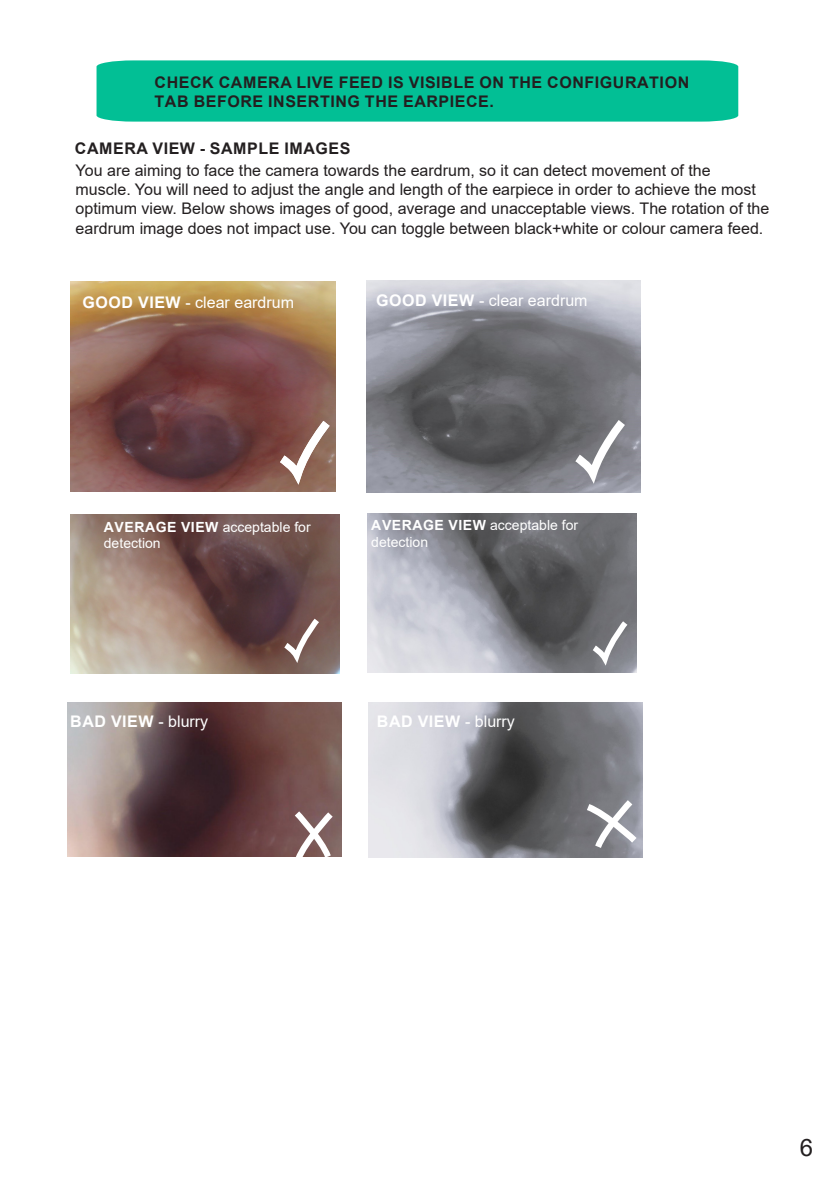
<style>
.page{position:relative;width:840px;height:1191px;background:#fff}
.page>*{position:absolute;margin:0;border:0;box-sizing:border-box;transform-origin:0 0}
.t1{font:24px "Arial";color:#231f20}
.t2{font:16px/19.2px "Arial";color:#231f20}
.t3{font:700 16px/19.2px "Arial";letter-spacing:.035em;color:#231f20}
.t4{font:16px "Arial";color:#fff}
.t5{font:700 16px "Arial";letter-spacing:.035em;color:#fff}
.t6{font:14px/16.8px "Arial";color:#fff}
.s1{font-weight:700}
.s2{font-weight:400}
</style>
<div class="page">
<img style="left:68px;top:702px;width:273px;height:154px">
<img style="left:70px;top:514px;width:269px;height:159px">
<img style="left:367px;top:513px;width:269px;height:160px">
<img style="left:71px;top:281px;width:264px;height:210px">
<div style="left:96px;top:60px;width:641px;height:62px;background:#02bf95"></div>
<img style="left:367px;top:280px;width:273px;height:212px">
<img style="left:368px;top:703px;width:274px;height:154px">
<svg style="left:569px;top:414px;width:60px;height:79px;background:#909096"></svg>
<svg style="left:588px;top:617px;width:42px;height:56px;background:#898a8f"></svg>
<svg style="left:274px;top:415px;width:60px;height:77px;background:#99756a"></svg>
<svg style="left:280px;top:615px;width:42px;height:56px;background:#856b67"></svg>
<svg style="left:290px;top:807px;width:46px;height:50px"></svg>
<svg style="left:579px;top:796px;width:61px;height:58px"></svg>
<p class="t3" style="left:154px;top:73px;width:536px">CHECK CAMERA LIVE FEED IS VISIBLE ON THE CONFIGURATION<br>TAB BEFORE INSERTING THE EARPIECE.</p>
<p class="t3" style="left:75px;top:139px;width:277px">CAMERA VIEW - SAMPLE IMAGES</p>
<p class="t2" style="left:76px;top:161px;width:695px">You are aiming to face the camera towards the eardrum, so it can detect movement of the muscle. You will need to adjust the angle and length of the earpiece in order to achieve the most optimum view. Below shows images of good, average and unacceptable views. The rotation of the eardrum image does not impact use. You can toggle between black+white or colour camera feed.</p>
<p class="t4" style="left:82px;top:291px;width:213px"><span class="s1">GOOD VIEW</span> - clear eardrum</p>
<p class="t4" style="left:376px;top:289px;width:213px"><span class="s1">GOOD VIEW</span> - clear eardrum</p>
<p class="t6" style="left:104px;top:518px;width:208px"><span class="s1">AVERAGE VIEW</span> acceptable for detection</p>
<p class="t6" style="left:371px;top:517px;width:208px"><span class="s1">AVERAGE VIEW</span> acceptable for detection</p>
<p class="t5" style="left:70px;top:710px;width:139px">BAD VIEW <span class="s2">- blurry</span></p>
<p class="t5" style="left:376px;top:710px;width:139px">BAD VIEW <span class="s2">- blurry</span></p>
<p class="t1" style="left:799px;top:1131px;width:15px">6</p>
</div>
